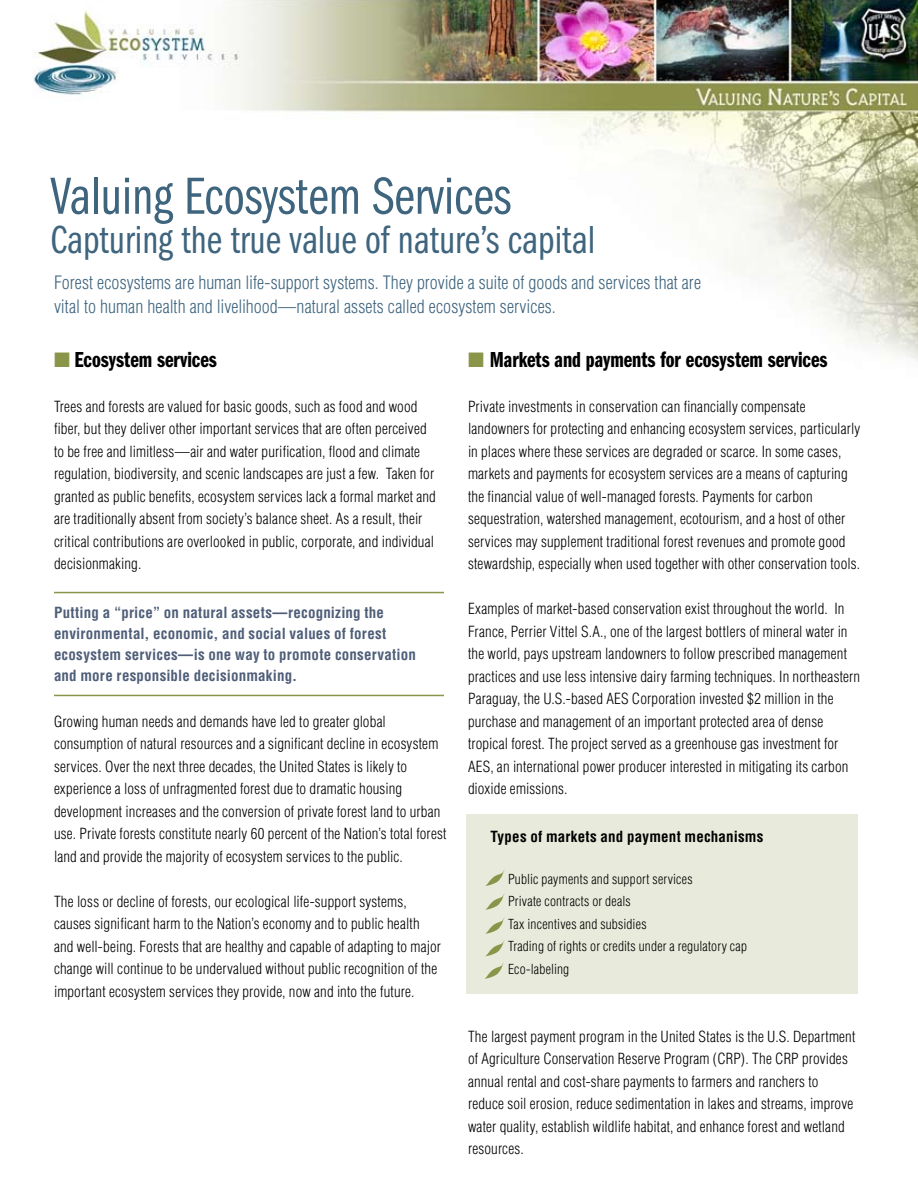
<style>
.page{position:relative;width:918px;height:1188px;background:#fff}
.page>*{position:absolute;margin:0;border:0;box-sizing:border-box;transform-origin:0 0}
.t1{font:54px "Franklin Gothic Book Cmpr";color:#3e647e}
.t2{font:40.5px "Franklin Gothic Book Cmpr";color:#3e647e}
.t3{font:22.5px "Franklin Gothic Demi Cmpr";color:#000}
.t4{font:300 condensed 18px/24px "Helvetica";letter-spacing:.005em;color:#3e647e}
.t5{font:300 condensed 15px/22.5px "Helvetica";letter-spacing:.01em;color:#000}
.t6{font:700 condensed 15px/21px "Helvetica";letter-spacing:.01em;color:#4f5e78}
.t7{font:700 condensed 15px "Helvetica";letter-spacing:.01em;color:#000}
.t8{font:300 condensed 13.5px/22.5px "Helvetica";letter-spacing:.015em;color:#000}
.s1{color:#8b954a}
</style>
<div class="page">
<img style="left:33px;top:0;width:885px;height:361px">
<hr style="left:54px;top:695px;width:390px;height:1px;background:#8b954a">
<hr style="left:54px;top:592px;width:390px;height:1px;background:#8b954a">
<div style="left:466px;top:814px;width:392px;height:180px;background:#e8eadb"></div>
<svg style="left:485px;top:870px;width:20px;height:16px"></svg>
<svg style="left:485px;top:894px;width:20px;height:16px"></svg>
<svg style="left:485px;top:918px;width:20px;height:16px"></svg>
<svg style="left:486px;top:940px;width:19px;height:16px"></svg>
<svg style="left:484px;top:963px;width:20px;height:16px"></svg>
<h1 class="t1" style="left:51px;top:166px;width:462px">Valuing Ecosystem Services</h1>
<h2 class="t2" style="left:51px;top:217px;width:546px">Capturing the true value of nature’s capital</h2>
<p class="t4" style="left:54px;top:271px;width:649px">Forest ecosystems are human life-support systems. They provide a suite of goods and services that are vital to human health and livelihood—natural assets called ecosystem services.</p>
<h3 class="t3" style="left:54px;top:347px;width:164px"><span class="s1">■</span> Ecosystem services</h3>
<p class="t5" style="left:54px;top:395px;width:383px">Trees and forests are valued for basic goods, such as food and wood fiber, but they deliver other important services that are often perceived to be free and limitless—air and water purification, flood and climate regulation, biodiversity, and scenic landscapes are just a few. Taken for granted as public benefits, ecosystem services lack a formal market and are traditionally absent from society’s balance sheet. As a result, their critical contributions are overlooked in public, corporate, and individual decisionmaking.</p>
<h3 class="t3" style="left:468px;top:347px;width:361px"><span class="s1">■</span> Markets and payments for ecosystem services</h3>
<p class="t5" style="left:468px;top:395px;width:394px">Private investments in conservation can financially compensate landowners for protecting and enhancing ecosystem services, particularly in places where these services are degraded or scarce. In some cases, markets and payments for ecosystem services are a means of capturing the financial value of well-managed forests. Payments for carbon sequestration, watershed management, ecotourism, and a host of other services may supplement traditional forest revenues and promote good stewardship, especially when used together with other conservation tools.</p>
<p class="t5" style="left:468px;top:597px;width:394px">Examples of market-based conservation exist throughout the world. In France, Perrier Vittel S.A., one of the largest bottlers of mineral water in the world, pays upstream landowners to follow prescribed management practices and use less intensive dairy farming techniques. In northeastern Paraguay, the U.S.-based AES Corporation invested $2 million in the purchase and management of an important protected area of dense tropical forest. The project served as a greenhouse gas investment for AES, an international power producer interested in mitigating its carbon dioxide emissions.</p>
<p class="t6" style="left:54px;top:602px;width:363px">Putting a “price” on natural assets—recognizing the environmental, economic, and social values of forest ecosystem services—is one way to promote conservation and more responsible decisionmaking.</p>
<p class="t5" style="left:54px;top:710px;width:394px">Growing human needs and demands have led to greater global consumption of natural resources and a significant decline in ecosystem services. Over the next three decades, the United States is likely to experience a loss of unfragmented forest due to dramatic housing development increases and the conversion of private forest land to urban use. Private forests constitute nearly 60 percent of the Nation’s total forest land and provide the majority of ecosystem services to the public.</p>
<p class="t5" style="left:54px;top:890px;width:388px">The loss or decline of forests, our ecological life-support systems, causes significant harm to the Nation’s economy and to public health and well-being. Forests that are healthy and capable of adapting to major change will continue to be undervalued without public recognition of the important ecosystem services they provide, now and into the future.</p>
<p class="t7" style="left:490px;top:827px;width:274px">Types of markets and payment mechanisms</p>
<p class="t8" style="left:508px;top:868px;width:241px">Public payments and support services<br>Private contracts or deals<br>Tax incentives and subsidies<br>Trading of rights or credits under a regulatory cap<br>Eco-labeling</p>
<p class="t5" style="left:468px;top:1025px;width:389px">The largest payment program in the United States is the U.S. Department of Agriculture Conservation Reserve Program (CRP). The CRP provides annual rental and cost-share payments to farmers and ranchers to reduce soil erosion, reduce sedimentation in lakes and streams, improve water quality, establish wildlife habitat, and enhance forest and wetland resources.</p>
</div>
